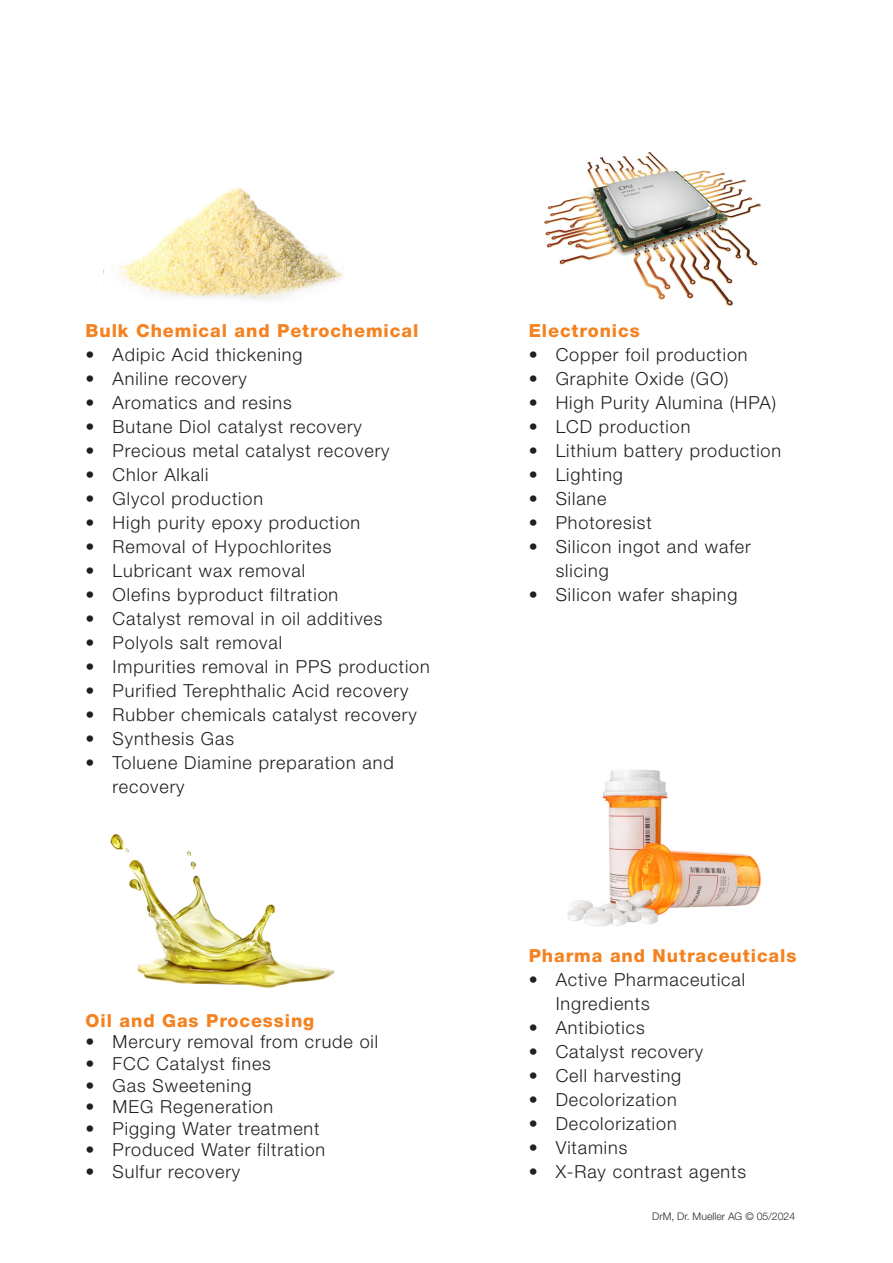
<style>
.page{position:relative;width:893px;height:1263px;background:#fff}
.page>*{position:absolute;margin:0;border:0;box-sizing:border-box;transform-origin:0 0}
.t1{font:300 18px/24px "Helvetica Neue";letter-spacing:.05em;color:#231f20}
.DrM_Paragraph{font:800 18px "Helvetica Neue";letter-spacing:.05em;color:#f58220}
.t2{font:300 10.5px "Helvetica Neue";color:#2b2b2b}
</style>
<div class="page">
<img style="left:110px;top:834px;width:224px;height:154px">
<img style="left:567px;top:770px;width:194px;height:157px">
<img style="left:544px;top:152px;width:217px;height:154px">
<img style="left:103px;top:188px;width:241px;height:111px">
<p class="DrM_Paragraph" style="left:86px;top:320px;width:334px">Bulk Chemical and Petrochemical</p>
<p class="t1" style="left:86px;top:343px;width:218px">• Adipic Acid thickening</p>
<p class="t1" style="left:86px;top:367px;width:163px">• Aniline recovery</p>
<p class="t1" style="left:86px;top:391px;width:208px">• Aromatics and resins</p>
<p class="t1" style="left:86px;top:415px;width:278px">• Butane Diol catalyst recovery</p>
<p class="t1" style="left:86px;top:439px;width:306px">• Precious metal catalyst recovery</p>
<p class="t1" style="left:86px;top:463px;width:124px">• Chlor Alkali</p>
<p class="t1" style="left:86px;top:487px;width:179px">• Glycol production</p>
<p class="t1" style="left:86px;top:511px;width:276px">• High purity epoxy production</p>
<p class="t1" style="left:86px;top:535px;width:247px">• Removal of Hypochlorites</p>
<p class="t1" style="left:86px;top:559px;width:221px">• Lubricant wax removal</p>
<p class="t1" style="left:86px;top:583px;width:254px">• Olefins byproduct filtration</p>
<p class="t1" style="left:86px;top:607px;width:298px">• Catalyst removal in oil additives</p>
<p class="t1" style="left:86px;top:631px;width:198px">• Polyols salt removal</p>
<p class="t1" style="left:86px;top:655px;width:346px">• Impurities removal in PPS production</p>
<p class="t1" style="left:86px;top:679px;width:324px">• Purified Terephthalic Acid recovery</p>
<p class="t1" style="left:86px;top:703px;width:333px">• Rubber chemicals catalyst recovery</p>
<p class="t1" style="left:86px;top:727px;width:150px">• Synthesis Gas</p>
<p class="t1" style="left:113px;top:751px;width:283px;text-indent:-27px">• Toluene Diamine preparation and recovery</p>
<p class="DrM_Paragraph" style="left:86px;top:1009px;width:230px">Oil and Gas Processing</p>
<p class="t1" style="left:86px;top:1029px;width:294px">• Mercury removal from crude oil</p>
<p class="t1" style="left:86px;top:1051px;width:187px">• FCC Catalyst fines</p>
<p class="t1" style="left:86px;top:1073px;width:167px">• Gas Sweetening</p>
<p class="t1" style="left:86px;top:1094px;width:189px">• MEG Regeneration</p>
<p class="t1" style="left:86px;top:1116px;width:235px">• Pigging Water treatment</p>
<p class="t1" style="left:86px;top:1137px;width:241px">• Produced Water filtration</p>
<p class="t1" style="left:86px;top:1159px;width:156px">• Sulfur recovery</p>
<p class="DrM_Paragraph" style="left:529px;top:320px;width:113px">Electronics</p>
<p class="t1" style="left:529px;top:342px;width:220px">• Copper foil production</p>
<p class="t1" style="left:529px;top:366px;width:201px">• Graphite Oxide (GO)</p>
<p class="t1" style="left:529px;top:390px;width:249px">• High Purity Alumina (HPA)</p>
<p class="t1" style="left:529px;top:414px;width:163px">• LCD production</p>
<p class="t1" style="left:529px;top:438px;width:254px">• Lithium battery production</p>
<p class="t1" style="left:529px;top:462px;width:96px">• Lighting</p>
<p class="t1" style="left:529px;top:486px;width:79px">• Silane</p>
<p class="t1" style="left:529px;top:510px;width:125px">• Photoresist</p>
<p class="t1" style="left:556px;top:534px;width:197px;text-indent:-27px">• Silicon ingot and wafer slicing</p>
<p class="t1" style="left:529px;top:582px;width:210px">• Silicon wafer shaping</p>
<p class="DrM_Paragraph" style="left:529px;top:945px;width:269px">Pharma and Nutraceuticals</p>
<p class="t1" style="left:556px;top:967px;width:191px;text-indent:-27px">• Active Pharmaceutical<br>Ingredients</p>
<p class="t1" style="left:529px;top:1015px;width:117px">• Antibiotics</p>
<p class="t1" style="left:529px;top:1039px;width:176px">• Catalyst recovery</p>
<p class="t1" style="left:529px;top:1063px;width:154px">• Cell harvesting</p>
<p class="t1" style="left:529px;top:1087px;width:150px">• Decolorization</p>
<p class="t1" style="left:529px;top:1111px;width:150px">• Decolorization</p>
<p class="t1" style="left:529px;top:1135px;width:100px">• Vitamins</p>
<p class="t1" style="left:529px;top:1159px;width:219px">• X-Ray contrast agents</p>
<p class="t2" style="left:652px;top:1210px;width:145px">DrM, Dr. Mueller AG © 05/2024</p>
</div>
